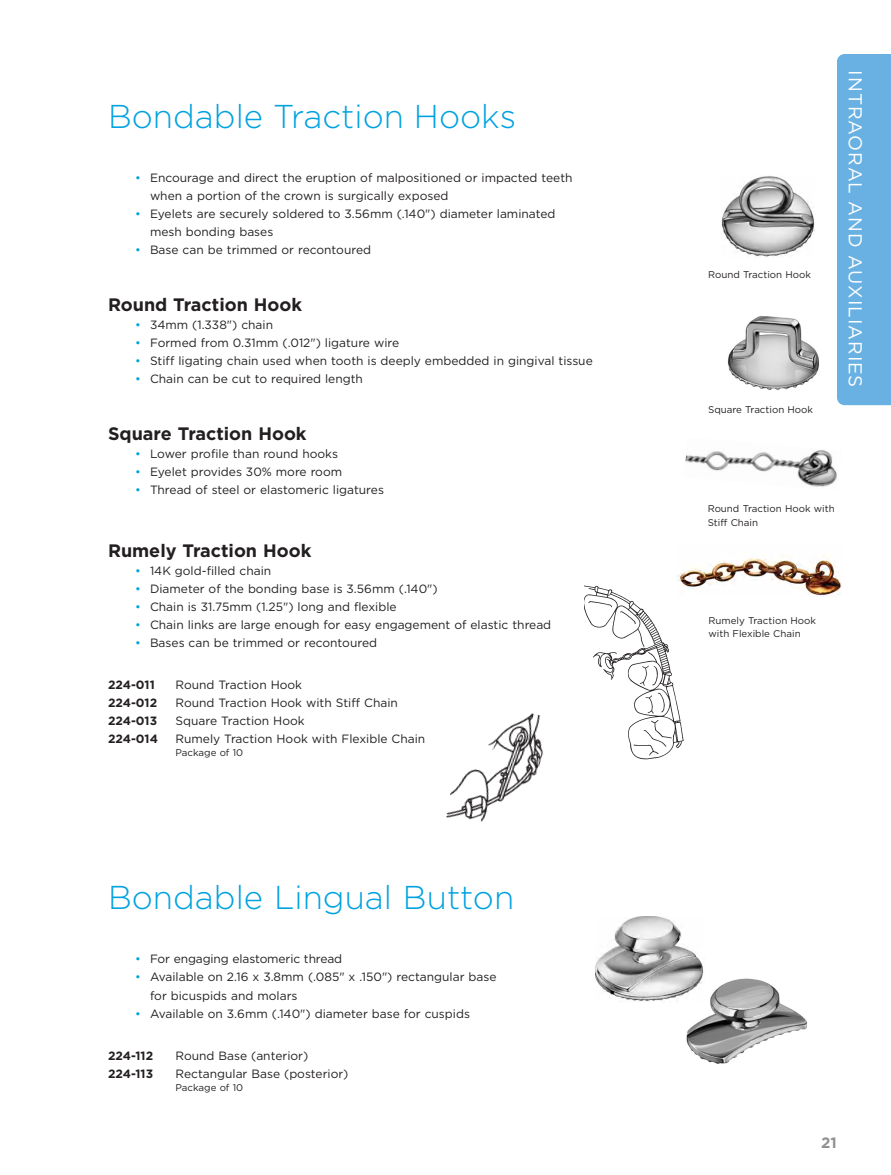
<style>
.page{position:relative;width:891px;height:1175px;background:#fff}
.page>*{position:absolute;margin:0;border:0;box-sizing:border-box;transform-origin:0 0}
.t1{font:300 33px "Gotham";color:#00a2df}
.t2{font:18.75px "Gotham";letter-spacing:.05em;color:#fff}
.t3{font:700 18px "Gotham";color:#231f20}
.t4{font:700 15px "Gotham";color:#919295}
.t5{font:12px "Gotham";color:#231f20}
.t6{font:700 12px "Gotham";color:#231f20}
.t7{font:9.75px/13.5px "Gotham";color:#231f20}
.s1{color:#00a2df}
</style>
<div class="page">
<div style="left:837px;top:54px;width:54px;height:351px;background:#69b1e2"></div>
<img style="left:686px;top:978px;width:121px;height:86px">
<img style="left:595px;top:916px;width:109px;height:86px">
<img style="left:677px;top:556px;width:165px;height:40px">
<img style="left:584px;top:585px;width:104px;height:175px">
<img style="left:446px;top:713px;width:97px;height:109px">
<img style="left:721px;top:176px;width:93px;height:82px">
<img style="left:685px;top:449px;width:152px;height:38px">
<img style="left:727px;top:316px;width:92px;height:75px">
<p class="t1" style="left:108px;top:95px;width:410px">Bondable Traction Hooks</p>
<p class="t5" style="left:135px;top:170px;width:439px"><span class="s1">•</span> Encourage and direct the eruption of malpositioned or impacted teeth</p>
<p class="t5" style="left:150px;top:188px;width:300px">when a portion of the crown is surgically exposed</p>
<p class="t5" style="left:135px;top:206px;width:422px"><span class="s1">•</span> Eyelets are securely soldered to 3.56mm (.140") diameter laminated</p>
<p class="t5" style="left:150px;top:224px;width:125px">mesh bonding bases</p>
<p class="t5" style="left:135px;top:242px;width:238px"><span class="s1">•</span> Base can be trimmed or recontoured</p>
<p class="t3" style="left:108px;top:292px;width:196px">Round Traction Hook</p>
<p class="t5" style="left:135px;top:317px;width:140px"><span class="s1">•</span> 34mm (1.338") chain</p>
<p class="t5" style="left:135px;top:335px;width:266px"><span class="s1">•</span> Formed from 0.31mm (.012") ligature wire</p>
<p class="t5" style="left:135px;top:353px;width:459px"><span class="s1">•</span> Stiff ligating chain used when tooth is deeply embedded in gingival tissue</p>
<p class="t5" style="left:135px;top:371px;width:230px"><span class="s1">•</span> Chain can be cut to required length</p>
<p class="t3" style="left:108px;top:421px;width:200px">Square Traction Hook</p>
<p class="t5" style="left:135px;top:446px;width:205px"><span class="s1">•</span> Lower profile than round hooks</p>
<p class="t5" style="left:135px;top:464px;width:209px"><span class="s1">•</span> Eyelet provides 30% more room</p>
<p class="t5" style="left:135px;top:482px;width:250px"><span class="s1">•</span> Thread of steel or elastomeric ligatures</p>
<p class="t3" style="left:108px;top:538px;width:205px">Rumely Traction Hook</p>
<p class="t5" style="left:135px;top:563px;width:138px"><span class="s1">•</span> 14K gold-filled chain</p>
<p class="t5" style="left:135px;top:581px;width:304px"><span class="s1">•</span> Diameter of the bonding base is 3.56mm (.140")</p>
<p class="t5" style="left:135px;top:599px;width:263px"><span class="s1">•</span> Chain is 31.75mm (1.25") long and flexible</p>
<p class="t5" style="left:135px;top:617px;width:418px"><span class="s1">•</span> Chain links are large enough for easy engagement of elastic thread</p>
<p class="t5" style="left:135px;top:635px;width:244px"><span class="s1">•</span> Bases can be trimmed or recontoured</p>
<p class="t6" style="left:108px;top:676px;width:48px">224-011</p>
<p class="t5" style="left:176px;top:677px;width:128px">Round Traction Hook</p>
<p class="t6" style="left:108px;top:694px;width:51px">224-012</p>
<p class="t5" style="left:176px;top:695px;width:224px">Round Traction Hook with Stiff Chain</p>
<p class="t6" style="left:108px;top:712px;width:51px">224-013</p>
<p class="t5" style="left:176px;top:713px;width:131px">Square Traction Hook</p>
<p class="t6" style="left:108px;top:730px;width:51px">224-014</p>
<p class="t5" style="left:176px;top:731px;width:251px">Rumely Traction Hook with Flexible Chain</p>
<p class="t7" style="left:175px;top:746px;width:69px">Package of 10</p>
<p class="t1" style="left:108px;top:877px;width:408px">Bondable Lingual Button</p>
<p class="t5" style="left:135px;top:951px;width:209px"><span class="s1">•</span> For engaging elastomeric thread</p>
<p class="t5" style="left:135px;top:969px;width:363px"><span class="s1">•</span> Available on 2.16 x 3.8mm (.085" x .150") rectangular base</p>
<p class="t5" style="left:150px;top:987px;width:149px">for bicuspids and molars</p>
<p class="t5" style="left:135px;top:1005px;width:337px"><span class="s1">•</span> Available on 3.6mm (.140") diameter base for cuspids</p>
<p class="t6" style="left:108px;top:1047px;width:47px">224-112</p>
<p class="t5" style="left:175px;top:1047px;width:134px">Round Base (anterior)</p>
<p class="t6" style="left:108px;top:1065px;width:47px">224-113</p>
<p class="t5" style="left:175px;top:1065px;width:175px">Rectangular Base (posterior)</p>
<p class="t7" style="left:175px;top:1080px;width:69px">Package of 10</p>
<p class="t7" style="left:708px;top:268px;width:104px">Round Traction Hook</p>
<p class="t7" style="left:708px;top:403px;width:107px">Square Traction Hook</p>
<h2 class="t2" style="left:868px;top:70px;width:318px;rotate:90deg">INTRAORAL AND AUXILIARIES</h2>
<p class="t7" style="left:708px;top:502px;width:129px">Round Traction Hook with<br>Stiff Chain</p>
<p class="t7" style="left:709px;top:613px;width:109px">Rumely Traction Hook with Flexible Chain</p>
<p class="t4" style="left:821px;top:1132px;width:17px">21</p>
</div>
